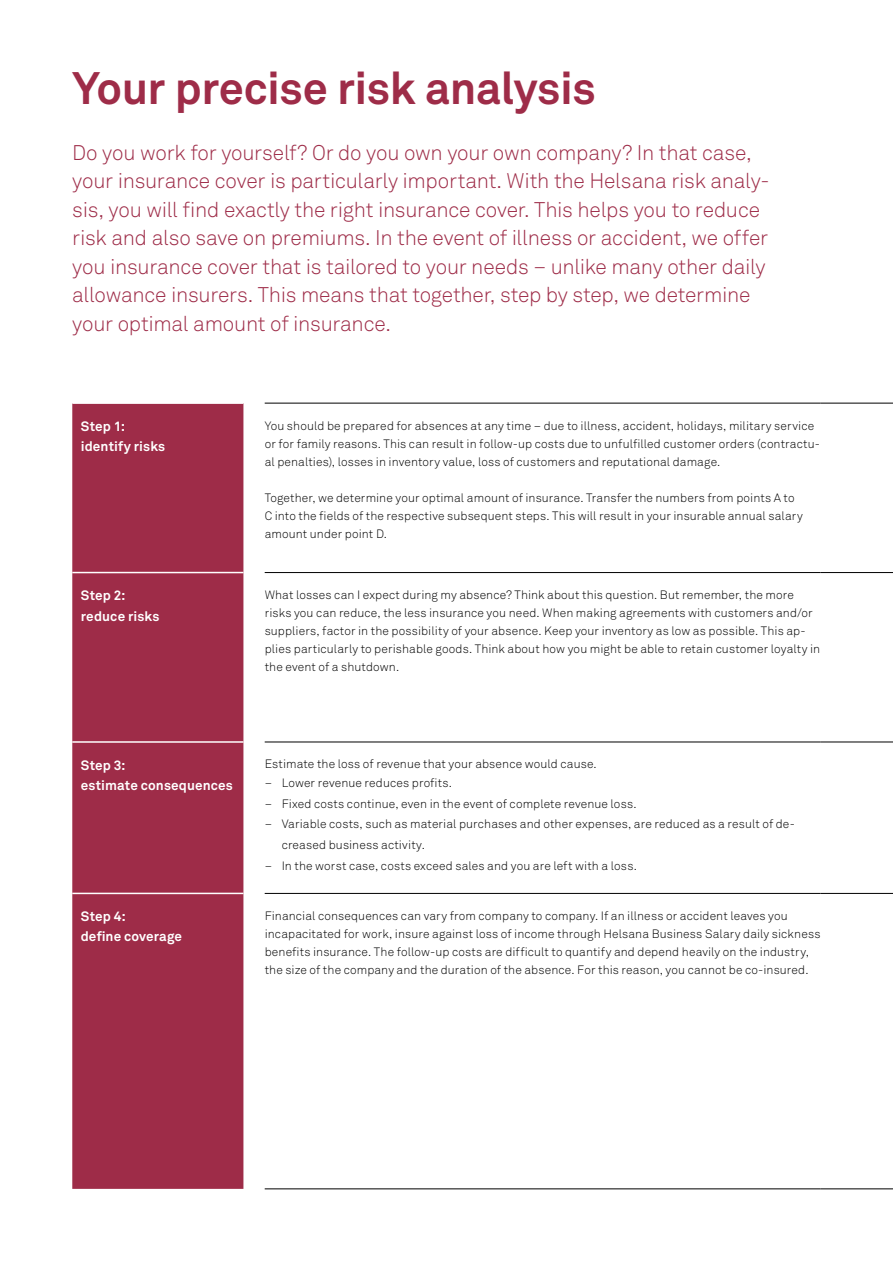
<style>
.page{position:relative;width:893px;height:1263px;background:#fff}
.page>*{position:absolute;margin:0;border:0;box-sizing:border-box;transform-origin:0 0}
.t1{font:700 45px "Akkurat Helsana";letter-spacing:-.01em;color:#9e2c48}
.t2{font:300 21px/28.5px "Akkurat Helsana";letter-spacing:-.01em;color:#9e2c48}
.t3{font:700 13.5px/20.4px "Akkurat Helsana";letter-spacing:.01em;color:#fff}
.t4{font:300 12px/18px "Akkurat Helsana";letter-spacing:.01em;color:#000}
</style>
<div class="page">
<div style="left:72px;top:404px;width:171px;height:785px;background:#9e2c48"></div>
<hr style="left:72px;top:572px;width:171px;height:1px;background:#fff">
<hr style="left:72px;top:741px;width:171px;height:2px;background:#fff">
<hr style="left:72px;top:893px;width:171px;height:1px;background:#fff">
<hr style="left:265px;top:403px;width:556px;height:1px;background:#000">
<hr style="left:265px;top:572px;width:556px;height:1px;background:#000">
<hr style="left:265px;top:742px;width:556px;height:1px;background:#000">
<hr style="left:821px;top:1188px;width:72px;height:1px;background:#000">
<hr style="left:265px;top:893px;width:556px;height:1px;background:#000">
<hr style="left:265px;top:1188px;width:556px;height:1px;background:#000">
<hr style="left:821px;top:403px;width:72px;height:1px;background:#000">
<hr style="left:821px;top:572px;width:72px;height:1px;background:#000">
<hr style="left:821px;top:742px;width:72px;height:1px;background:#000">
<hr style="left:821px;top:893px;width:72px;height:1px;background:#000">
<h1 class="t1" style="left:72px;top:61px;width:525px">Your precise risk analysis</h1>
<p class="t2" style="left:72px;top:138px;width:699px">Do you work for yourself? Or do you own your own company? In that case, your insurance cover is particularly important. With the Helsana risk analy&shy;sis, you will find exactly the right insurance cover. This helps you to reduce risk and also save on premiums. In the event of illness or accident, we offer you insurance cover that is tailored to your needs – unlike many other daily allowance insurers. This means that together, step by step, we determine your optimal amount of insurance.</p>
<p class="t3" style="left:81px;top:416px;width:86px">Step 1: identify risks</p>
<p class="t4" style="left:265px;top:416px;width:557px">You should be prepared for absences at any time – due to illness, accident, holidays, military service or for family reasons. This can result in follow-up costs due to unfulfilled customer orders (contractu&shy;al penalties), losses in inventory value, loss of customers and reputational damage.</p>
<p class="t4" style="left:265px;top:488px;width:540px">Together, we determine your optimal amount of insurance. Transfer the numbers from points A to<br>C into the fields of the respective subsequent steps. This will result in your insurable annual salary amount under point D.</p>
<p class="t3" style="left:81px;top:585px;width:80px">Step 2: reduce risks</p>
<p class="t4" style="left:265px;top:586px;width:557px">What losses can I expect during my absence? Think about this question. But remember, the more risks you can reduce, the less insurance you need. When making agreements with customers and/or suppliers, factor in the possibility of your absence. Keep your inventory as low as possible. This ap&shy;plies particularly to perishable goods. Think about how you might be able to retain customer loyalty in the event of a shutdown.</p>
<p class="t3" style="left:81px;top:754px;width:154px">Step 3:<br>estimate consequences</p>
<p class="t4" style="left:265px;top:755px;width:334px">Estimate the loss of revenue that your absence would cause.</p>
<p class="t4" style="left:265px;top:774px;width:189px">– Lower revenue reduces profits.</p>
<p class="t4" style="left:265px;top:794px;width:373px">– Fixed costs continue, even in the event of complete revenue loss.</p>
<p class="t4" style="left:282px;top:814px;width:515px;line-height:20.7px;text-indent:-17px">– Variable costs, such as material purchases and other expenses, are reduced as a result of de&shy;creased business activity.</p>
<p class="t4" style="left:265px;top:857px;width:374px">– In the worst case, costs exceed sales and you are left with a loss.</p>
<p class="t3" style="left:81px;top:906px;width:103px">Step 4:<br>define coverage</p>
<p class="t4" style="left:265px;top:907px;width:557px">Financial consequences can vary from company to company. If an illness or accident leaves you incapacitated for work, insure against loss of income through Helsana Business Salary daily sickness benefits insurance. The follow-up costs are difficult to quantify and depend heavily on the industry, the size of the company and the duration of the absence. For this reason, you cannot be co-insured.</p>
</div>
